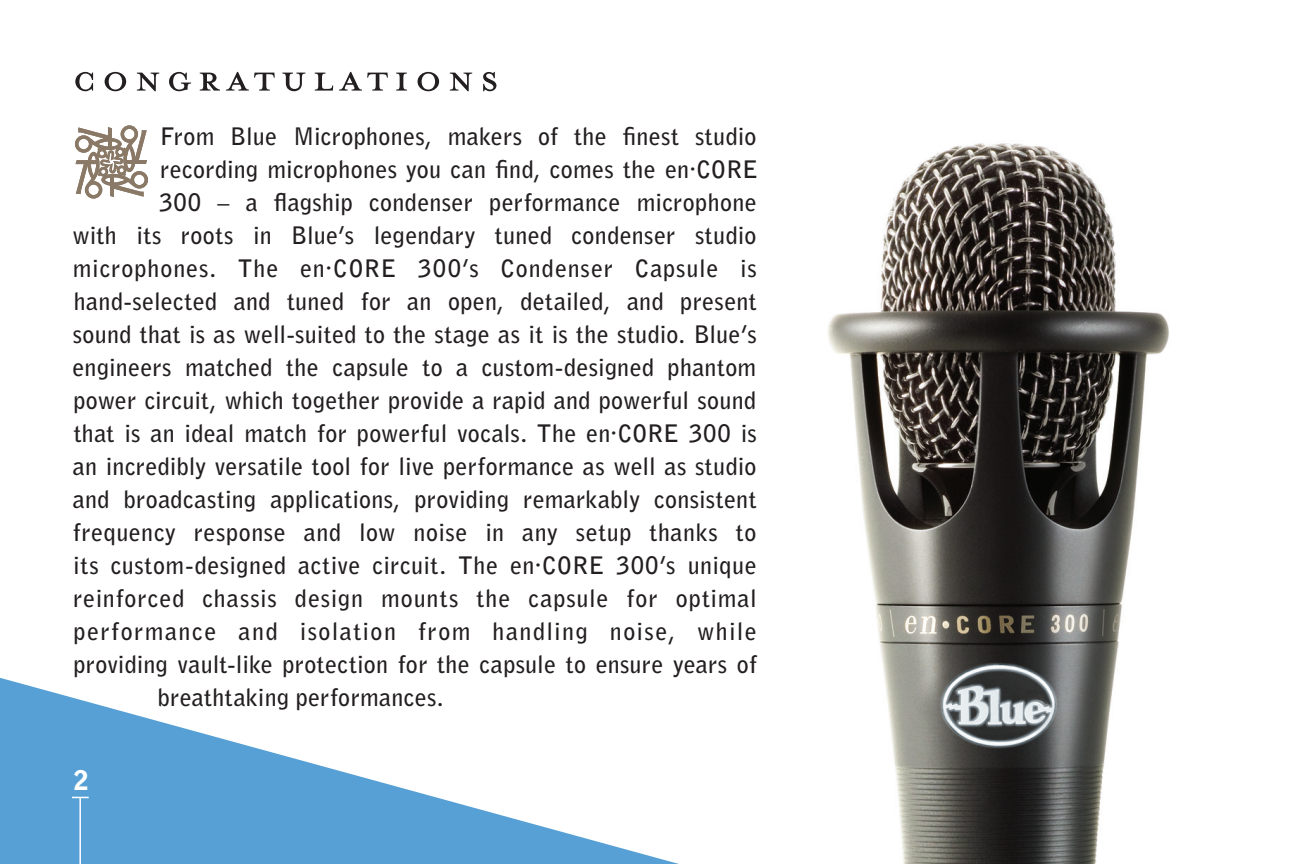
<style>
.page{position:relative;width:1296px;height:864px;background:#fff}
.page>*{position:absolute;margin:0;border:0;box-sizing:border-box;transform-origin:0 0}
.t1{font:54px "Mrs Eaves Petite Caps";letter-spacing:.1em;color:#231f20}
.t2{font:900 27px "Bell Gothic Std";color:#fff}
.t3{font:700 24px "Bell Gothic Std";letter-spacing:.015em;color:#231f20}
.t4{font:700 24px "Bell Gothic Std";letter-spacing:.04em;color:#231f20}
.t5{font:700 24px "Bell Gothic Std";letter-spacing:.06em;color:#231f20}
</style>
<div class="page">
<img style="left:828px;top:143px;width:341px;height:721px">
<svg style="left:0;top:678px;width:679px;height:186px"></svg>
<svg style="left:75px;top:125px;width:73px;height:74px"></svg>
<svg style="left:72px;top:797px;width:17px;height:1px"></svg>
<hr style="left:79px;top:798px;width:2px;height:66px;background:#fff">
<h1 class="t1" style="left:72px;top:47px;width:428px">congratulations</h1>
<p class="t3" style="left:160px;top:121px;width:598px">From Blue Microphones, makers of the finest studio</p>
<p class="t3" style="left:160px;top:154px;width:599px">recording microphones you can find, comes the en·CORE</p>
<p class="t3" style="left:160px;top:187px;width:599px">300 – a flagship condenser performance microphone</p>
<p class="t3" style="left:73px;top:220px;width:685px">with its roots in Blue’s legendary tuned condenser studio</p>
<p class="t4" style="left:73px;top:253px;width:685px">microphones. The en·CORE 300’s Condenser Capsule is</p>
<p class="t3" style="left:74px;top:286px;width:684px">hand-selected and tuned for an open, detailed, and present</p>
<p class="t3" style="left:73px;top:319px;width:685px">sound that is as well-suited to the stage as it is the studio. Blue’s</p>
<p class="t3" style="left:73px;top:352px;width:685px">engineers matched the capsule to a custom-designed phantom</p>
<p class="t3" style="left:73px;top:385px;width:684px">power circuit, which together provide a rapid and powerful sound</p>
<p class="t3" style="left:74px;top:418px;width:685px">that is an ideal match for powerful vocals. The en·CORE 300 is</p>
<p class="t3" style="left:73px;top:451px;width:685px">an incredibly versatile tool for live performance as well as studio</p>
<p class="t3" style="left:73px;top:484px;width:685px">and broadcasting applications, providing remarkably consistent</p>
<p class="t3" style="left:73px;top:517px;width:685px">frequency response and low noise in any setup thanks to</p>
<p class="t3" style="left:73px;top:550px;width:685px">its custom-designed active circuit. The en·CORE 300’s unique</p>
<p class="t4" style="left:73px;top:583px;width:685px">reinforced chassis design mounts the capsule for optimal</p>
<p class="t5" style="left:73px;top:616px;width:685px">performance and isolation from handling noise, while</p>
<p class="t3" style="left:73px;top:649px;width:685px">providing vault-like protection for the capsule to ensure years of</p>
<p class="t3" style="left:158px;top:682px;width:287px">breathtaking performances.</p>
<p class="t2" style="left:74px;top:765px;width:17px">2</p>
</div>
